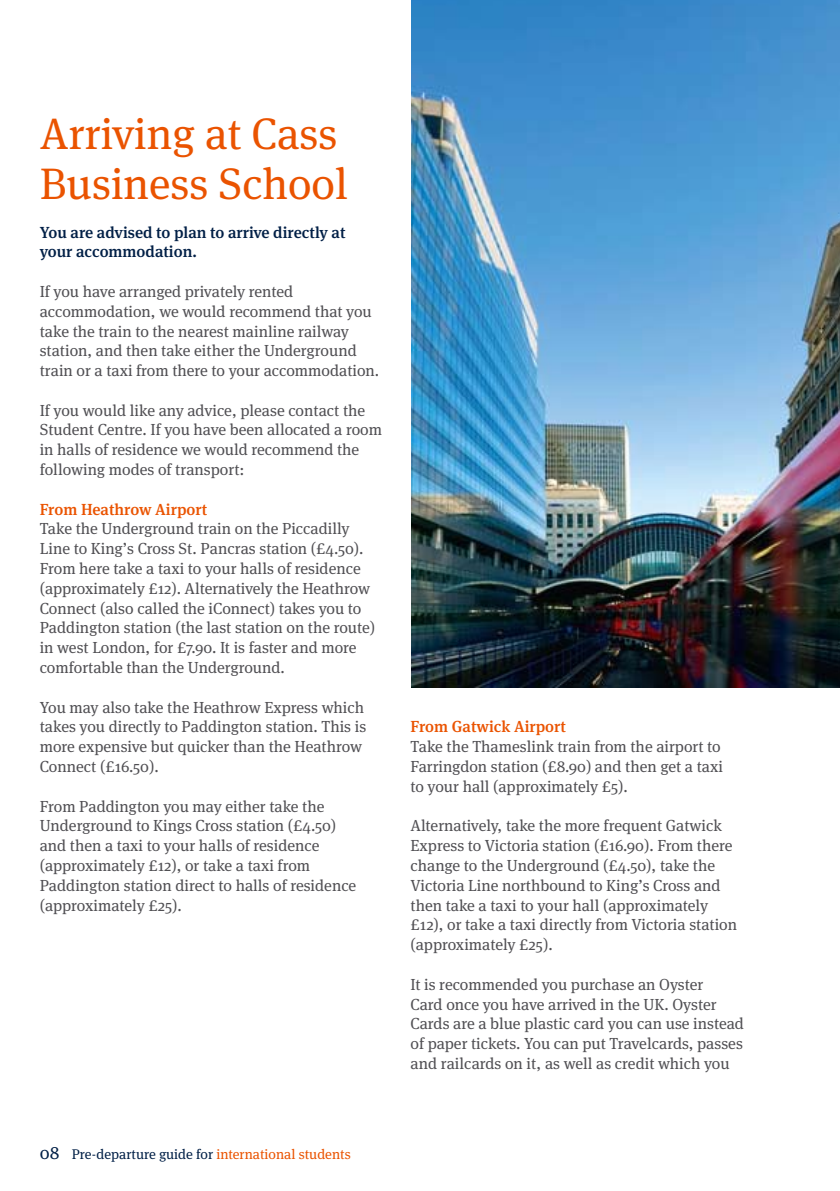
<style>
.page{position:relative;width:840px;height:1191px;background:#fff}
.page>*{position:absolute;margin:0;border:0;box-sizing:border-box;transform-origin:0 0}
.t1{font:44px/50px "Meta Serif";color:#ea5300}
.t2{font:16px/19.8px "Meta Serif";color:#504f53}
.t3{font:500 16px/19.8px "Meta Serif";color:#001f46}
.t4{font:500 16px "Meta Serif";color:#ea5300}
.t5{font:14px "Meta Serif";color:#001f46}
.s1{font-size:18px}
.s2{color:#ea5300}
</style>
<div class="page">
<img style="left:411px;top:0;width:428px;height:687px">
<h1 class="t1" style="left:40px;top:104px;width:309px">Arriving at Cass<br>Business School</h1>
<p class="t3" style="left:40px;top:220px;width:307px">You are advised to plan to arrive directly at your accommodation.</p>
<p class="t2" style="left:40px;top:280px;width:341px">If you have arranged privately rented accommodation, we would recommend that you take the train to the nearest mainline railway station, and then take either the Underground train or a taxi from there to your accommodation.</p>
<p class="t2" style="left:40px;top:398px;width:343px">If you would like any advice, please contact the Student Centre. If you have been allocated a room in halls of residence we would recommend the following modes of transport:</p>
<p class="t4" style="left:40px;top:495px;width:169px">From Heathrow Airport</p>
<p class="t2" style="left:40px;top:517px;width:337px">Take the Underground train on the Piccadilly Line to King’s Cross St. Pancras station (£4.50).<br>From here take a taxi to your halls of residence (approximately £12). Alternatively the Heathrow Connect (also called the iConnect) takes you to Paddington station (the last station on the route) in west London, for £7.90. It is faster and more comfortable than the Underground.</p>
<p class="t2" style="left:40px;top:695px;width:328px">You may also take the Heathrow Express which takes you directly to Paddington station. This is more expensive but quicker than the Heathrow Connect (£16.50).</p>
<p class="t2" style="left:40px;top:794px;width:318px">From Paddington you may either take the Underground to Kings Cross station (£4.50) and then a taxi to your halls of residence (approximately £12), or take a taxi from Paddington station direct to halls of residence (approximately £25).</p>
<p class="t4" style="left:410px;top:713px;width:157px">From Gatwick Airport</p>
<p class="t2" style="left:410px;top:735px;width:314px">Take the Thameslink train from the airport to<br>Farringdon station (£8.90) and then get a taxi to your hall (approximately £5).</p>
<p class="t2" style="left:410px;top:814px;width:328px">Alternatively, take the more frequent Gatwick Express to Victoria station (£16.90). From there change to the Underground (£4.50), take the Victoria Line northbound to King’s Cross and then take a taxi to your hall (approximately £12), or take a taxi directly from Victoria station (approximately £25).</p>
<p class="t2" style="left:410px;top:972px;width:335px">It is recommended you purchase an Oyster<br>Card once you have arrived in the UK. Oyster Cards are a blue plastic card you can use instead of paper tickets. You can put Travelcards, passes and railcards on it, as well as credit which you</p>
<p class="t5" style="left:40px;top:1142px;width:312px"><span class="s1">08</span> Pre-departure guide for <span class="s2">international students</span></p>
</div>
